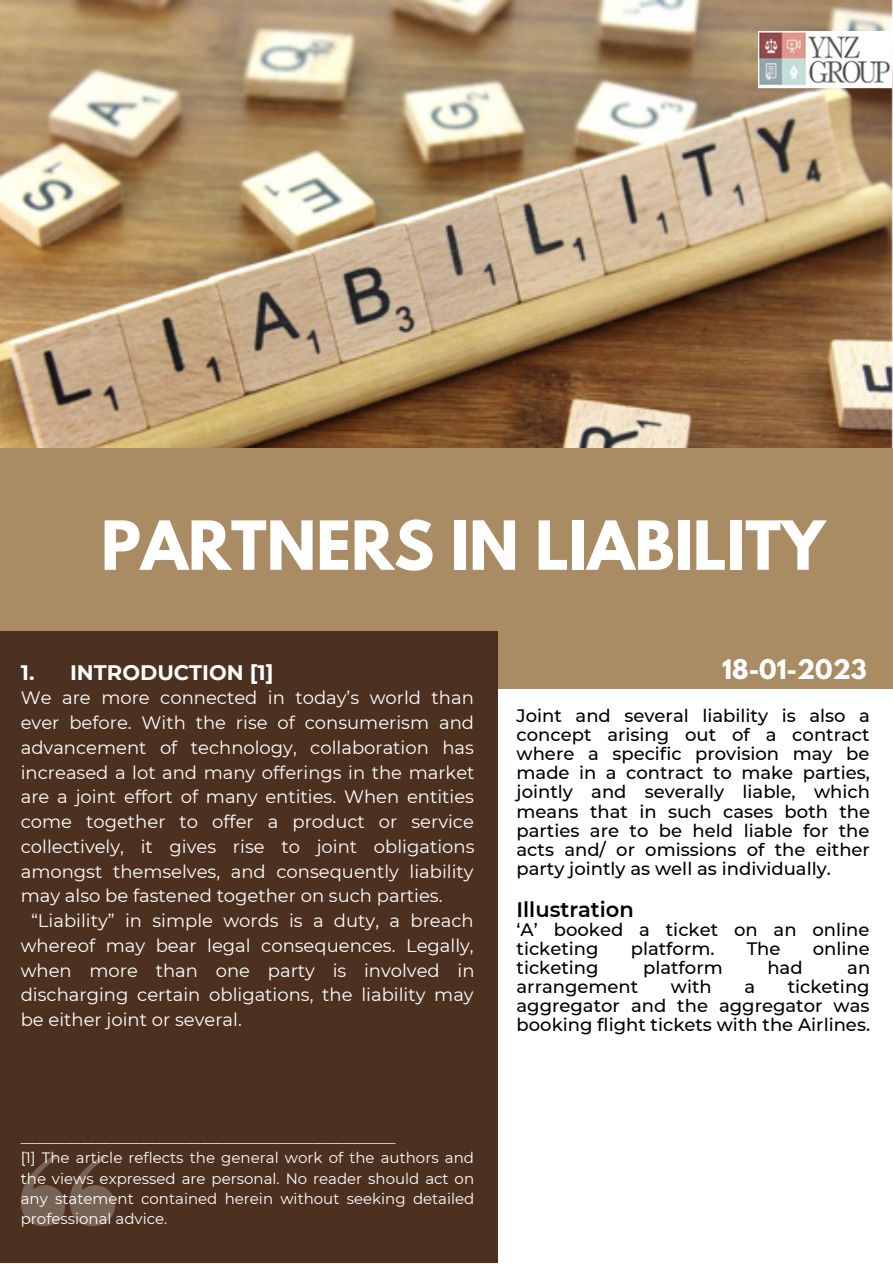
<style>
.page{position:relative;width:893px;height:1264px;background:#fff}
.page>*{position:absolute;margin:0;border:0;box-sizing:border-box;transform-origin:0 0}
.t1{font:700 60px "League Spartan";color:#fff}
.t2{font:700 24px "League Spartan";color:#fff}
.t3{font:700 21px "Montserrat";color:#fff}
.t4{font:600 21px "Montserrat";color:#000}
.t5{font:18px "Montserrat";color:#fff}
.t6{font:500 18px/19px "Montserrat";color:#000;text-align:justify}
.t7{font:15px/20.2px "Montserrat";color:#fff}
</style>
<div class="page">
<div style="left:0;top:0;width:892px;height:688px;background:#aa8c64"></div>
<div style="left:0;top:631px;width:498px;height:631px;background:#4c3020"></div>
<img style="left:0;top:0;width:892px;height:447px">
<svg style="left:21px;top:1154px;width:94px;height:72px"></svg>
<img style="left:758px;top:32px;width:134px;height:57px">
<h1 class="t1" style="left:101px;top:516px;width:725px">PARTNERS IN LIABILITY</h1>
<p class="t3" style="left:21px;top:659px;width:254px">1. INTRODUCTION [1]</p>
<p class="t5" style="left:21px;top:687px;width:454px">We are more connected in today’s world than</p>
<p class="t5" style="left:21px;top:711px;width:455px">ever before. With the rise of consumerism and</p>
<p class="t5" style="left:21px;top:736px;width:454px">advancement of technology, collaboration has</p>
<p class="t5" style="left:21px;top:761px;width:455px">increased a lot and many offerings in the market</p>
<p class="t5" style="left:21px;top:786px;width:455px">are a joint effort of many entities. When entities</p>
<p class="t5" style="left:21px;top:810px;width:454px">come together to offer a product or service</p>
<p class="t5" style="left:21px;top:835px;width:455px">collectively, it gives rise to joint obligations</p>
<p class="t5" style="left:21px;top:860px;width:454px">amongst themselves, and consequently liability</p>
<p class="t5" style="left:21px;top:885px;width:423px">may also be fastened together on such parties.</p>
<p class="t5" style="left:31px;top:909px;width:444px">“Liability” in simple words is a duty, a breach</p>
<p class="t5" style="left:21px;top:934px;width:454px">whereof may bear legal consequences. Legally,</p>
<p class="t5" style="left:21px;top:959px;width:455px">when more than one party is involved in</p>
<p class="t5" style="left:21px;top:983px;width:454px">discharging certain obligations, the liability may</p>
<p class="t5" style="left:21px;top:1008px;width:222px">be either joint or several.</p>
<h2 class="t2" style="left:722px;top:657px;width:146px">18-01-2023</h2>
<p class="t6" style="left:516px;top:706px;width:355px">Joint and several liability is also a concept arising out of a contract where a specific provision may be made in a contract to make parties, jointly and severally liable, which means that in such cases both the parties are to be held liable for the acts and/ or omissions of the either party jointly as well as individually.</p>
<p class="t4" style="left:516px;top:896px;width:119px">Illustration</p>
<p class="t6" style="left:516px;top:919px;width:354px">‘A’ booked a ticket on an online ticketing</p>
<p class="t6" style="left:630px;top:938px;width:85px">platform.</p>
<p class="t6" style="left:746px;top:938px;width:35px">The</p>
<p class="t6" style="left:812px;top:938px;width:58px">online</p>
<p class="t6" style="left:516px;top:957px;width:83px">ticketing</p>
<p class="t6" style="left:643px;top:957px;width:81px">platform</p>
<p class="t6" style="left:767px;top:957px;width:37px">had</p>
<p class="t6" style="left:847px;top:957px;width:25px">an</p>
<p class="t6" style="left:516px;top:977px;width:123px">arrangement</p>
<p class="t6" style="left:670px;top:977px;width:42px">with</p>
<p class="t6" style="left:744px;top:977px;width:12px">a</p>
<p class="t6" style="left:516px;top:977px;width:355px;text-indent:271px">ticketing aggregator and the aggregator was booking flight tickets with the Airlines.</p>
<p class="t7" style="left:21px;top:1127px;width:455px">__________________________________________________<br>[1] The article reflects the general work of the authors and the views expressed are personal. No reader should act on any statement contained herein without seeking detailed professional advice.</p>
</div>
